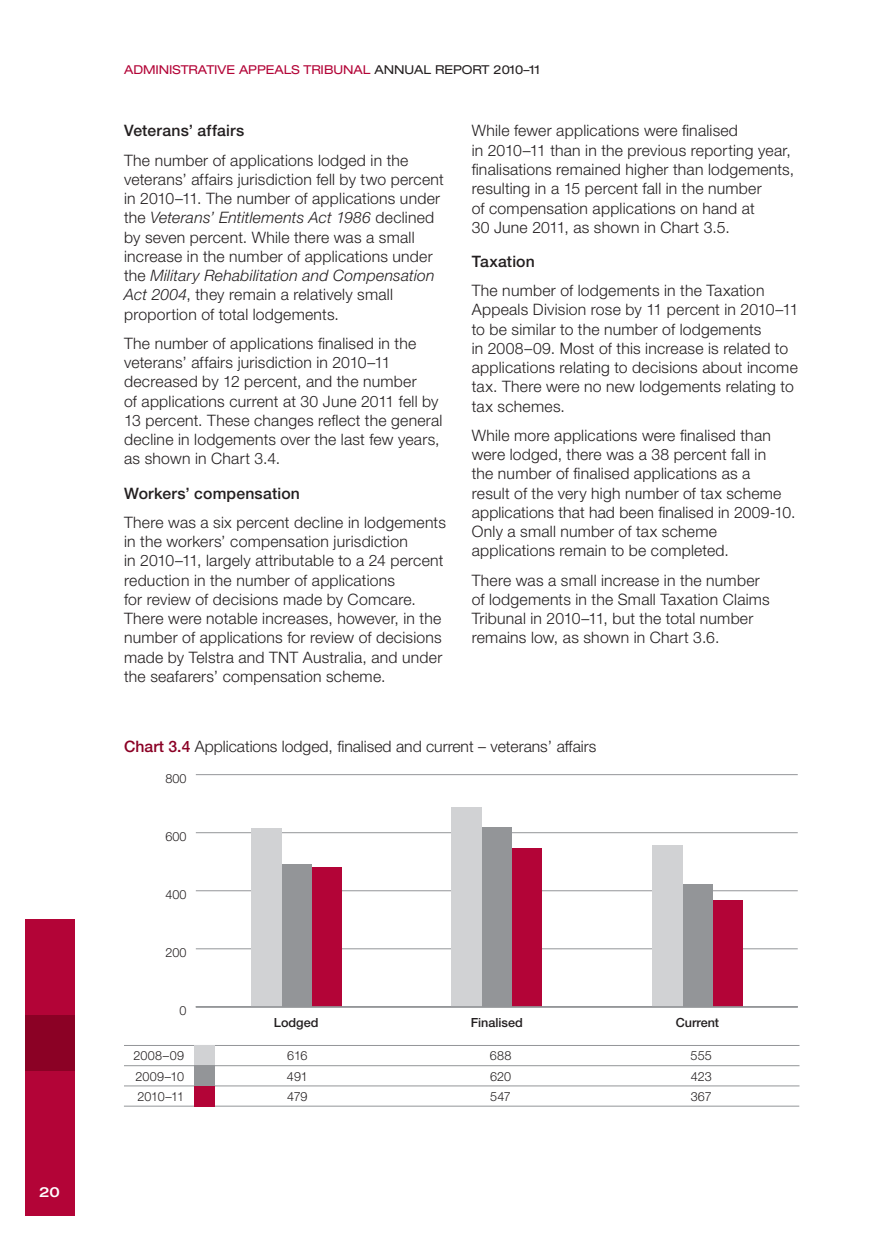
<style>
.page{position:relative;width:874px;height:1241px;background:#fff}
.page>*{position:absolute;margin:0;border:0;box-sizing:border-box;transform-origin:0 0}
.Text{font:300 15.75px/19.2px "Helvetica Neue";letter-spacing:.015em;color:#231f20}
.Figure_header{font:300 15.75px "Helvetica Neue";color:#231f20}
.Heading_4{font:500 15.75px "Helvetica Neue";letter-spacing:.01em;color:#231f20}
.t1{font:500 expanded 14px "Helvetica Neue";color:#fff}
.t2{font:300 12.6px/20.5px "Helvetica Neue";color:#231f20;text-align:justify}
.t3{font:500 12.6px "Helvetica Neue";color:#231f20}
.t4{font:expanded 12.25px "Helvetica Neue";letter-spacing:-.005em;color:#b30437}
.s1{color:#231f20}
.s2{font-style:italic}
.s3{font-weight:500;color:#8b0125}
</style>
<div class="page">
<div style="left:25px;top:919px;width:49px;height:296px;background:#b30437"></div>
<div style="left:25px;top:1014px;width:49px;height:56px;background:#8b0125"></div>
<hr style="left:124px;top:1044px;width:675px;height:1px;background:#939598">
<hr style="left:124px;top:1065px;width:675px;height:1px;background:#939598">
<hr style="left:124px;top:1085px;width:675px;height:1px;background:#939598">
<hr style="left:124px;top:1105px;width:674px;height:1px;background:#939598">
<div style="left:194px;top:1045px;width:20px;height:20px;background:#d1d2d4"></div>
<div style="left:194px;top:1065px;width:20px;height:20px;background:#939598"></div>
<div style="left:194px;top:1085px;width:20px;height:20px;background:#b30437"></div>
<hr style="left:196px;top:948px;width:601px;height:1px;background:#939598">
<hr style="left:196px;top:890px;width:601px;height:1px;background:#939598">
<hr style="left:196px;top:832px;width:601px;height:1px;background:#939598">
<hr style="left:196px;top:774px;width:601px;height:1px;background:#939598">
<div style="left:311px;top:867px;width:30px;height:139px;background:#b30437"></div>
<div style="left:511px;top:848px;width:30px;height:158px;background:#b30437"></div>
<div style="left:712px;top:900px;width:30px;height:106px;background:#b30437"></div>
<div style="left:281px;top:864px;width:30px;height:142px;background:#939598"></div>
<div style="left:481px;top:826px;width:30px;height:180px;background:#939598"></div>
<div style="left:682px;top:883px;width:30px;height:123px;background:#939598"></div>
<div style="left:251px;top:828px;width:30px;height:178px;background:#d1d2d4"></div>
<div style="left:451px;top:807px;width:30px;height:199px;background:#d1d2d4"></div>
<div style="left:652px;top:845px;width:30px;height:161px;background:#d1d2d4"></div>
<hr style="left:196px;top:1006px;width:601px;height:1px;background:#939598">
<p class="t1" style="left:39px;top:1182px;width:22px">20</p>
<p class="t4" style="left:124px;top:63px;width:417px">ADMINISTRATIVE APPEALS TRIBUNAL <span class="s1">ANNUAL REPORT 2010–11</span></p>
<p class="Heading_4" style="left:124px;top:121px;width:122px">Veterans’ affairs</p>
<p class="Text" style="left:124px;top:150px;width:321px">The number of applications lodged in the veterans’ affairs jurisdiction fell by two percent in 2010–11. The number of applications under the <span class="s2">Veterans’ Entitlements Act 1986</span> declined by seven percent. While there was a small increase in the number of applications under the <span class="s2">Military Rehabilitation and Compensation Act 2004</span>, they remain a relatively small proportion of total lodgements.</p>
<p class="Text" style="left:124px;top:333px;width:319px">The number of applications finalised in the veterans’ affairs jurisdiction in 2010–11 decreased by 12 percent, and the number<br>of applications current at 30 June 2011 fell by 13 percent. These changes reflect the general decline in lodgements over the last few years, as shown in Chart 3.4.</p>
<p class="Heading_4" style="left:124px;top:483px;width:177px">Workers’ compensation</p>
<p class="Text" style="left:124px;top:512px;width:323px">There was a six percent decline in lodgements in the workers’ compensation jurisdiction<br>in 2010–11, largely attributable to a 24 percent reduction in the number of applications<br>for review of decisions made by Comcare.<br>There were notable increases, however, in the number of applications for review of decisions made by Telstra and TNT Australia, and under the seafarers’ compensation scheme.</p>
<p class="Text" style="left:471px;top:121px;width:324px">While fewer applications were finalised<br>in 2010–11 than in the previous reporting year, finalisations remained higher than lodgements, resulting in a 15 percent fall in the number<br>of compensation applications on hand at<br>30 June 2011, as shown in Chart 3.5.</p>
<p class="Heading_4" style="left:471px;top:252px;width:65px">Taxation</p>
<p class="Text" style="left:471px;top:280px;width:328px">The number of lodgements in the Taxation Appeals Division rose by 11 percent in 2010–11 to be similar to the number of lodgements<br>in 2008–09. Most of this increase is related to applications relating to decisions about income tax. There were no new lodgements relating to tax schemes.</p>
<p class="Text" style="left:471px;top:425px;width:325px">While more applications were finalised than were lodged, there was a 38 percent fall in<br>the number of finalised applications as a<br>result of the very high number of tax scheme applications that had been finalised in 2009-10.<br>Only a small number of tax scheme applications remain to be completed.</p>
<p class="Text" style="left:471px;top:570px;width:299px">There was a small increase in the number of lodgements in the Small Taxation Claims Tribunal in 2010–11, but the total number remains low, as shown in Chart 3.6.</p>
<p class="Figure_header" style="left:124px;top:737px;width:473px"><span class="s3">Chart 3.4</span> Applications lodged, finalised and current – veterans’ affairs</p>
<p class="t2" style="left:165px;top:767px;width:23px">800</p>
<p class="t2" style="left:165px;top:825px;width:23px">600</p>
<p class="t2" style="left:165px;top:883px;width:23px">400</p>
<p class="t2" style="left:165px;top:941px;width:23px">200</p>
<p class="t2" style="left:179px;top:999px;width:9px">0</p>
<p class="t2" style="left:133px;top:1045px;width:52px">2008–09<br>2009–10<br>2010–11</p>
<p class="t3" style="left:274px;top:1014px;width:46px">Lodged</p>
<p class="t3" style="left:470px;top:1014px;width:54px">Finalised</p>
<p class="t3" style="left:675px;top:1014px;width:45px">Current</p>
<p class="t2" style="left:287px;top:1045px;width:22px">616</p>
<p class="t2" style="left:489px;top:1045px;width:23px">688</p>
<p class="t2" style="left:690px;top:1045px;width:23px">555</p>
<p class="t2" style="left:287px;top:1065px;width:22px">491</p>
<p class="t2" style="left:490px;top:1065px;width:23px">620</p>
<p class="t2" style="left:690px;top:1065px;width:22px">423</p>
<p class="t2" style="left:287px;top:1086px;width:22px">479</p>
<p class="t2" style="left:490px;top:1086px;width:22px">547</p>
<p class="t2" style="left:690px;top:1086px;width:23px">367</p>
</div>
